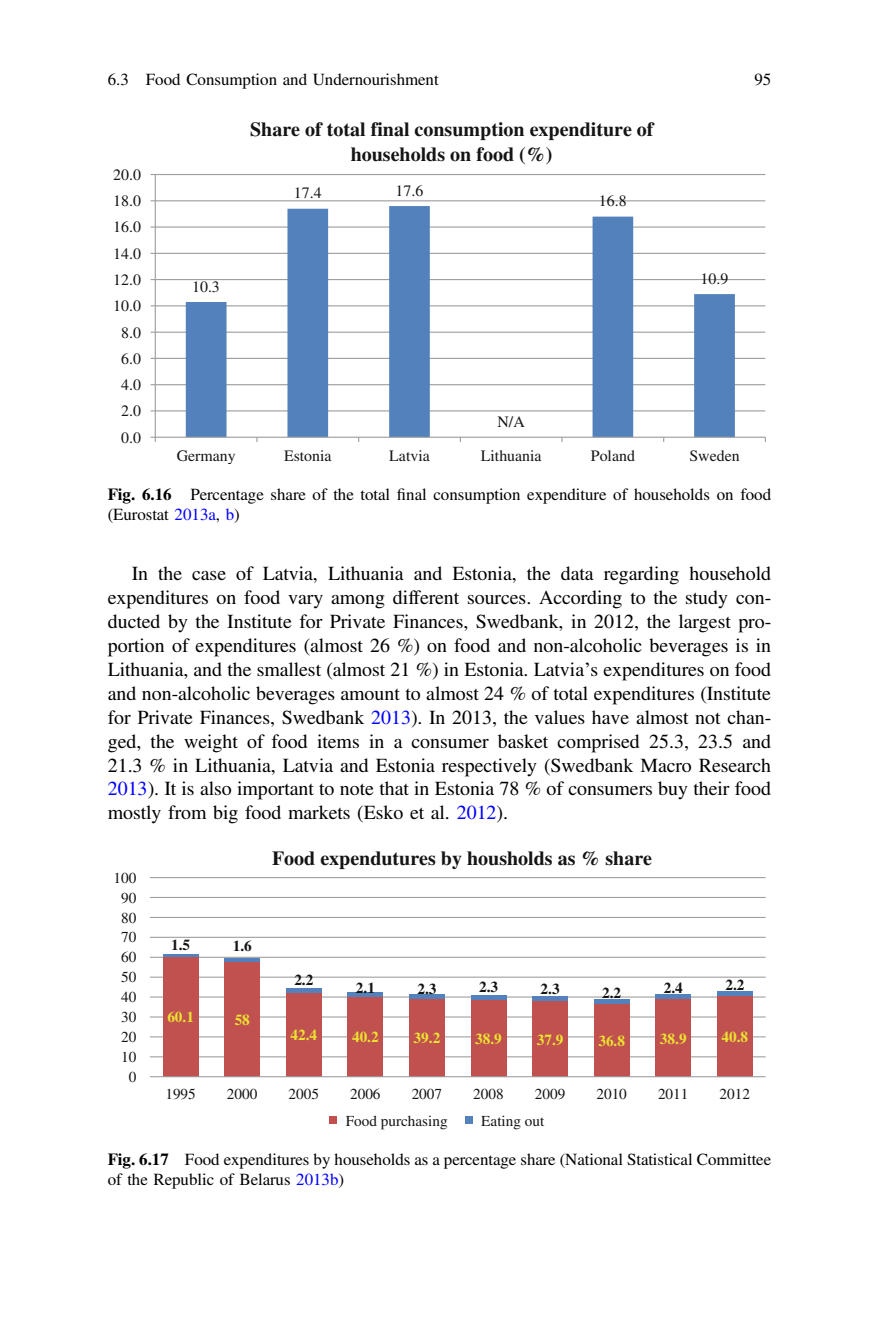
<style>
.page{position:relative;width:879px;height:1333px;background:#fff}
.page>*{position:absolute;margin:0;border:0;box-sizing:border-box;transform-origin:0 0}
.t1{font:20px/24px "Adv TT5 ada 87 cc";color:#000;text-align:justify}
.t2{font:700 20px/25.4px "Times";color:#131413;text-align:center}
.t3{font:17px/19.8px "Adv TT5 ada 87 cc";color:#000}
.t4{font:15.8px "Times";color:#131413}
.t5{font:15.2px "Times";color:#131413}
.t6{font:700 15.2px "Times";color:#ece232}
.t7{font:700 15.2px "Times";color:#131413}
.s1{font-family:"Adv T Teeee 58 d 9.B"}
.s2{font-family:"Adv TT5 ada 87 cc+fb"}
.s3{color:#00f}
.s4{font-family:"Adv T Tec 369687"}
</style>
<div class="page">
<hr style="left:155px;top:410px;width:610px;height:1px;background:#9e9e9f">
<hr style="left:155px;top:384px;width:610px;height:1px;background:#9e9e9f">
<hr style="left:155px;top:358px;width:610px;height:1px;background:#9e9e9f">
<hr style="left:155px;top:331px;width:610px;height:2px;background:#9e9e9f">
<hr style="left:155px;top:305px;width:610px;height:1px;background:#9e9e9f">
<hr style="left:155px;top:279px;width:610px;height:1px;background:#9e9e9f">
<hr style="left:155px;top:253px;width:610px;height:1px;background:#9e9e9f">
<hr style="left:155px;top:226px;width:610px;height:2px;background:#9e9e9f">
<hr style="left:155px;top:200px;width:610px;height:1px;background:#9e9e9f">
<hr style="left:155px;top:174px;width:610px;height:1px;background:#9e9e9f">
<svg style="left:186px;top:206px;width:549px;height:230px"></svg>
<hr style="left:155px;top:174px;width:1px;height:263px;background:#9e9e9f">
<hr style="left:155px;top:436px;width:610px;height:2px;background:#9e9e9f">
<svg style="left:151px;top:436px;width:5px;height:6px"></svg>
<hr style="left:150px;top:1056px;width:615px;height:1px;background:#9e9e9f">
<hr style="left:150px;top:1036px;width:615px;height:1px;background:#9e9e9f">
<hr style="left:150px;top:1016px;width:615px;height:1px;background:#9e9e9f">
<hr style="left:150px;top:996px;width:615px;height:1px;background:#9e9e9f">
<hr style="left:150px;top:976px;width:615px;height:1px;background:#9e9e9f">
<hr style="left:150px;top:956px;width:615px;height:1px;background:#9e9e9f">
<hr style="left:150px;top:936px;width:615px;height:1px;background:#9e9e9f">
<hr style="left:150px;top:916px;width:615px;height:2px;background:#9e9e9f">
<hr style="left:150px;top:896px;width:615px;height:2px;background:#9e9e9f">
<hr style="left:150px;top:877px;width:615px;height:1px;background:#9e9e9f">
<div style="left:163px;top:957px;width:35px;height:119px;background:#c0514e"></div>
<div style="left:225px;top:961px;width:35px;height:115px;background:#c0514e"></div>
<div style="left:286px;top:992px;width:35px;height:84px;background:#c0514e"></div>
<div style="left:348px;top:996px;width:35px;height:80px;background:#c0514e"></div>
<div style="left:409px;top:998px;width:35px;height:78px;background:#c0514e"></div>
<div style="left:471px;top:999px;width:35px;height:77px;background:#c0514e"></div>
<div style="left:532px;top:1001px;width:36px;height:75px;background:#c0514e"></div>
<div style="left:594px;top:1003px;width:35px;height:73px;background:#c0514e"></div>
<div style="left:656px;top:999px;width:35px;height:77px;background:#c0514e"></div>
<div style="left:717px;top:995px;width:35px;height:81px;background:#c0514e"></div>
<hr style="left:163px;top:954px;width:35px;height:3px;background:#5281bb">
<hr style="left:225px;top:958px;width:35px;height:3px;background:#5281bb">
<div style="left:286px;top:987px;width:35px;height:5px;background:#5281bb"></div>
<hr style="left:348px;top:992px;width:35px;height:4px;background:#5281bb">
<hr style="left:409px;top:994px;width:35px;height:4px;background:#5281bb">
<div style="left:471px;top:994px;width:35px;height:5px;background:#5281bb"></div>
<div style="left:532px;top:996px;width:36px;height:5px;background:#5281bb"></div>
<hr style="left:594px;top:999px;width:35px;height:4px;background:#5281bb">
<div style="left:656px;top:994px;width:35px;height:5px;background:#5281bb"></div>
<hr style="left:717px;top:991px;width:35px;height:4px;background:#5281bb">
<hr style="left:150px;top:1076px;width:615px;height:1px;background:#9e9e9f">
<div style="left:329px;top:1116px;width:8px;height:8px;background:#c0514e"></div>
<div style="left:465px;top:1116px;width:7px;height:8px;background:#5281bb"></div>
<p class="t3" style="left:108px;top:71px;width:332px">6.3 Food Consumption and Undernourishment</p>
<p class="t3" style="left:754px;top:71px;width:18px">95</p>
<p class="t4" style="left:113px;top:169px;width:29px">20.0</p>
<p class="t4" style="left:113px;top:195px;width:29px">18.0</p>
<p class="t4" style="left:113px;top:221px;width:29px">16.0</p>
<p class="t4" style="left:113px;top:248px;width:29px">14.0</p>
<p class="t4" style="left:113px;top:274px;width:29px">12.0</p>
<p class="t4" style="left:113px;top:300px;width:29px">10.0</p>
<p class="t4" style="left:121px;top:326px;width:21px">8.0</p>
<p class="t4" style="left:121px;top:353px;width:21px">6.0</p>
<p class="t4" style="left:121px;top:379px;width:21px">4.0</p>
<p class="t4" style="left:121px;top:405px;width:21px">2.0</p>
<p class="t4" style="left:121px;top:431px;width:21px">0.0</p>
<p class="t2" style="left:250px;top:118px;width:405px">Share of total final consumption expenditure of households on food (%)</p>
<p class="t4" style="left:192px;top:280px;width:29px">10.3</p>
<p class="t4" style="left:294px;top:187px;width:29px">17.4</p>
<p class="t4" style="left:395px;top:184px;width:29px">17.6</p>
<p class="t4" style="left:599px;top:195px;width:29px">16.8</p>
<p class="t4" style="left:497px;top:416px;width:29px">N/A</p>
<p class="t4" style="left:700px;top:272px;width:29px">10.9</p>
<p class="t4" style="left:177px;top:449px;width:60px">Germany</p>
<p class="t4" style="left:284px;top:449px;width:49px">Estonia</p>
<p class="t4" style="left:389px;top:449px;width:42px">Latvia</p>
<p class="t4" style="left:481px;top:449px;width:62px">Lithuania</p>
<p class="t4" style="left:591px;top:449px;width:46px">Poland</p>
<p class="t4" style="left:689px;top:449px;width:52px">Sweden</p>
<p class="t3" style="left:108px;top:486px;width:665px"><span class="s1">Fig. 6.16</span> Percentage share of the total <span class="s2">fi</span>nal consumption expenditure of households on food (Eurostat <span class="s3">2013a</span>, <span class="s3">b</span>)</p>
<p class="t1" style="left:108px;top:563px;width:665px;text-indent:24px">In the case of Latvia, Lithuania and Estonia, the data regarding household expenditures on food vary among different sources. According to the study con&shy;ducted by the Institute for Private Finances, Swedbank, in 2012, the largest pro&shy;portion of expenditures (almost 26 %) on food and non-alcoholic beverages is in Lithuania, and the smallest (almost 21 %) in Estonia. Latvia<span class="s4">’</span>s expenditures on food and non-alcoholic beverages amount to almost 24 % of total expenditures (Institute for Private Finances, Swedbank <span class="s3">2013</span>). In 2013, the values have almost not chan&shy;ged, the weight of food items in a consumer basket comprised 25.3, 23.5 and 21.3 % in Lithuania, Latvia and Estonia respectively (Swedbank Macro Research <span class="s3">2013</span>). It is also important to note that in Estonia 78 % of consumers buy their food mostly from big food markets (Esko et al. <span class="s3">2012</span>).</p>
<p class="t5" style="left:113px;top:872px;width:24px">100</p>
<p class="t5" style="left:121px;top:891px;width:17px">90</p>
<p class="t5" style="left:121px;top:911px;width:17px">80</p>
<p class="t5" style="left:121px;top:931px;width:17px">70</p>
<p class="t5" style="left:121px;top:951px;width:17px">60</p>
<p class="t5" style="left:121px;top:971px;width:17px">50</p>
<p class="t5" style="left:121px;top:991px;width:17px">40</p>
<p class="t5" style="left:121px;top:1011px;width:17px">30</p>
<p class="t5" style="left:121px;top:1031px;width:17px">20</p>
<p class="t5" style="left:121px;top:1051px;width:17px">10</p>
<p class="t5" style="left:129px;top:1071px;width:9px">0</p>
<p class="t2" style="left:272px;top:847px;width:382px">Food expendutures by housholds as % share</p>
<p class="t7" style="left:171px;top:939px;width:21px">1.5</p>
<p class="t7" style="left:233px;top:940px;width:21px">1.6</p>
<p class="t6" style="left:167px;top:1011px;width:28px">60.1</p>
<p class="t6" style="left:235px;top:1013px;width:17px">58</p>
<p class="t7" style="left:294px;top:974px;width:21px">2.2</p>
<p class="t7" style="left:356px;top:981px;width:21px">2.1</p>
<p class="t7" style="left:417px;top:983px;width:21px">2.3</p>
<p class="t7" style="left:479px;top:981px;width:21px">2.3</p>
<p class="t7" style="left:540px;top:983px;width:21px">2.3</p>
<p class="t7" style="left:602px;top:987px;width:21px">2.2</p>
<p class="t7" style="left:664px;top:982px;width:21px">2.4</p>
<p class="t7" style="left:725px;top:979px;width:21px">2.2</p>
<p class="t6" style="left:290px;top:1029px;width:28px">42.4</p>
<p class="t6" style="left:352px;top:1031px;width:28px">40.2</p>
<p class="t6" style="left:414px;top:1032px;width:28px">39.2</p>
<p class="t6" style="left:475px;top:1032px;width:28px">38.9</p>
<p class="t6" style="left:537px;top:1033px;width:28px">37.9</p>
<p class="t6" style="left:598px;top:1034px;width:28px">36.8</p>
<p class="t6" style="left:660px;top:1032px;width:28px">38.9</p>
<p class="t6" style="left:721px;top:1030px;width:28px">40.8</p>
<p class="t5" style="left:165px;top:1088px;width:32px">1995</p>
<p class="t5" style="left:227px;top:1088px;width:32px">2000</p>
<p class="t5" style="left:288px;top:1088px;width:32px">2005</p>
<p class="t5" style="left:350px;top:1088px;width:32px">2006</p>
<p class="t5" style="left:412px;top:1088px;width:32px">2007</p>
<p class="t5" style="left:473px;top:1088px;width:32px">2008</p>
<p class="t5" style="left:535px;top:1088px;width:32px">2009</p>
<p class="t5" style="left:596px;top:1088px;width:32px">2010</p>
<p class="t5" style="left:658px;top:1088px;width:32px">2011</p>
<p class="t5" style="left:719px;top:1088px;width:32px">2012</p>
<p class="t5" style="left:346px;top:1115px;width:103px">Food purchasing</p>
<p class="t5" style="left:481px;top:1115px;width:64px">Eating out</p>
<p class="t3" style="left:108px;top:1150px;width:665px"><span class="s1">Fig. 6.17</span> Food expenditures by households as a percentage share (National Statistical Committee of the Republic of Belarus <span class="s3">2013b</span>)</p>
</div>
